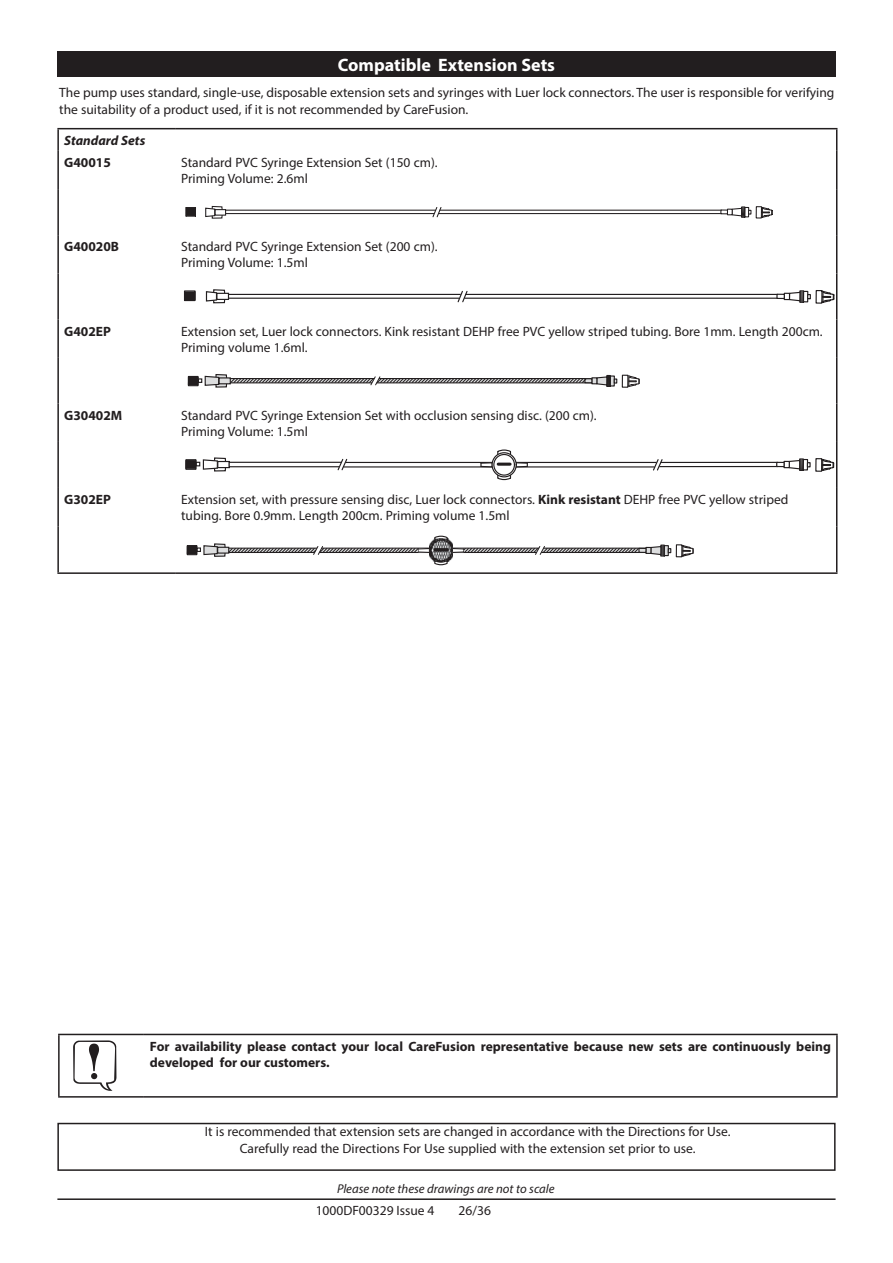
<style>
.page{position:relative;width:893px;height:1263px;background:#fff}
.page>*{position:absolute;margin:0;border:0;box-sizing:border-box;transform-origin:0 0}
.t1{font:63px "GWASENAEN";color:#221e1f}
.t2{font:700 18px "Myriad Pro";color:#fff}
.t3{font:13.5px/16.2px "Myriad Pro";color:#221e1f}
.t4{font:700 13.5px/16.2px "Myriad Pro";color:#221e1f}
.t5{font:italic 700 13.5px "Myriad Pro";color:#221e1f}
.t6{font:italic 12.75px "Myriad Pro";color:#221e1f}
.s1{font-weight:700}
</style>
<div class="page">
<hr style="left:57px;top:1198px;width:779px;height:2px;background:#221e1f">
<div style="left:57px;top:51px;width:779px;height:26px;background:#221e1f"></div>
<div style="left:57px;top:1123px;width:779px;height:48px;border:2px solid #221e1f"></div>
<hr style="left:57px;top:128px;width:118px;height:1px;background:#221e1f">
<hr style="left:57px;top:129px;width:2px;height:22px;background:#221e1f">
<hr style="left:175px;top:128px;width:662px;height:1px;background:#221e1f">
<svg style="left:836px;top:129px;width:1px;height:22px"></svg>
<hr style="left:57px;top:151px;width:2px;height:38px;background:#221e1f">
<hr style="left:836px;top:151px;width:1px;height:38px;background:#221e1f">
<hr style="left:57px;top:189px;width:2px;height:46px;background:#221e1f">
<hr style="left:836px;top:189px;width:1px;height:46px;background:#221e1f">
<hr style="left:57px;top:235px;width:2px;height:38px;background:#221e1f">
<hr style="left:836px;top:235px;width:1px;height:38px;background:#221e1f">
<hr style="left:57px;top:273px;width:2px;height:46px;background:#221e1f">
<hr style="left:836px;top:273px;width:1px;height:46px;background:#221e1f">
<hr style="left:57px;top:319px;width:2px;height:39px;background:#221e1f">
<hr style="left:836px;top:319px;width:1px;height:39px;background:#221e1f">
<hr style="left:57px;top:358px;width:2px;height:46px;background:#221e1f">
<hr style="left:836px;top:358px;width:1px;height:46px;background:#221e1f">
<hr style="left:57px;top:404px;width:2px;height:38px;background:#221e1f">
<hr style="left:836px;top:404px;width:1px;height:38px;background:#221e1f">
<hr style="left:57px;top:442px;width:2px;height:46px;background:#221e1f">
<hr style="left:836px;top:442px;width:1px;height:46px;background:#221e1f">
<hr style="left:57px;top:488px;width:2px;height:38px;background:#221e1f">
<hr style="left:836px;top:488px;width:1px;height:38px;background:#221e1f">
<hr style="left:57px;top:526px;width:2px;height:46px;background:#221e1f">
<hr style="left:836px;top:526px;width:1px;height:46px;background:#221e1f">
<hr style="left:57px;top:572px;width:118px;height:2px;background:#221e1f">
<hr style="left:175px;top:572px;width:662px;height:2px;background:#221e1f">
<hr style="left:226px;top:210px;width:209px;height:1px;background:#221e1f">
<hr style="left:226px;top:213px;width:208px;height:1px;background:#221e1f">
<svg style="left:185px;top:207px;width:11px;height:10px"></svg>
<svg style="left:205px;top:206px;width:18px;height:13px"></svg>
<div style="left:215px;top:209px;width:11px;height:7px;background:#fff;border:1px solid #221e1f"></div>
<hr style="left:440px;top:210px;width:281px;height:1px;background:#221e1f">
<hr style="left:439px;top:213px;width:282px;height:1px;background:#221e1f">
<svg style="left:432px;top:207px;width:10px;height:11px"></svg>
<div style="left:720px;top:209px;width:8px;height:5px;border:1px solid #221e1f"></div>
<svg style="left:721px;top:206px;width:52px;height:13px"></svg>
<div style="left:184px;top:290px;width:12px;height:11px;border:1px solid #221e1f"></div>
<svg style="left:185px;top:292px;width:10px;height:8px"></svg>
<svg style="left:205px;top:289px;width:629px;height:15px"></svg>
<div style="left:622px;top:375px;width:6px;height:13px;border:1px solid #221e1f"></div>
<svg style="left:627px;top:374px;width:13px;height:14px"></svg>
<svg style="left:188px;top:374px;width:429px;height:14px"></svg>
<div style="left:219px;top:377px;width:12px;height:7px;background:#dddedf;border:1px solid #221e1f"></div>
<div style="left:185px;top:459px;width:11px;height:11px;border:1px solid #221e1f"></div>
<svg style="left:186px;top:449px;width:648px;height:31px"></svg>
<div style="left:676px;top:544px;width:6px;height:13px;border:1px solid #221e1f"></div>
<svg style="left:681px;top:544px;width:13px;height:14px"></svg>
<svg style="left:187px;top:536px;width:484px;height:29px"></svg>
<hr style="left:58px;top:1034px;width:86px;height:1px;background:#221e1f">
<hr style="left:58px;top:1035px;width:2px;height:61px;background:#221e1f">
<hr style="left:144px;top:1034px;width:694px;height:1px;background:#221e1f">
<hr style="left:836px;top:1035px;width:2px;height:61px;background:#221e1f">
<hr style="left:58px;top:1096px;width:86px;height:1px;background:#221e1f">
<hr style="left:144px;top:1096px;width:694px;height:1px;background:#221e1f">
<h2 class="t2" style="left:338px;top:58px;width:219px">Compatible Extension Sets</h2>
<p class="t3" style="left:59px;top:86px;width:777px">The pump uses standard, single-use, disposable extension sets and syringes with Luer lock connectors. The user is responsible for verifying the suitability of a product used, if it is not recommended by CareFusion.</p>
<p class="t5" style="left:64px;top:135px;width:83px">Standard Sets</p>
<p class="t4" style="left:64px;top:155px;width:48px">G40015</p>
<p class="t3" style="left:181px;top:155px;width:258px">Standard PVC Syringe Extension Set (150 cm).<br>Priming Volume: 2.6ml</p>
<p class="t4" style="left:64px;top:240px;width:56px">G40020B</p>
<p class="t3" style="left:181px;top:240px;width:258px">Standard PVC Syringe Extension Set (200 cm).<br>Priming Volume: 1.5ml</p>
<p class="t4" style="left:64px;top:324px;width:48px">G402EP</p>
<p class="t3" style="left:181px;top:324px;width:643px">Extension set, Luer lock connectors. Kink resistant DEHP free PVC yellow striped tubing. Bore 1mm. Length 200cm.<br>Priming volume 1.6ml.</p>
<p class="t4" style="left:64px;top:408px;width:60px">G30402M</p>
<p class="t3" style="left:181px;top:408px;width:417px">Standard PVC Syringe Extension Set with occlusion sensing disc. (200 cm).<br>Priming Volume: 1.5ml</p>
<p class="t4" style="left:64px;top:493px;width:48px">G302EP</p>
<p class="t3" style="left:181px;top:493px;width:609px">Extension set, with pressure sensing disc, Luer lock connectors. <span class="s1">Kink resistant</span> DEHP free PVC yellow striped tubing. Bore 0.9mm. Length 200cm. Priming volume 1.5ml</p>
<h1 class="t1" style="left:65px;top:1032px;width:58px">A</h1>
<p class="t4" style="left:150px;top:1039px;width:682px">For availability please contact your local CareFusion representative because new sets are continuously being developed for our customers.</p>
<p class="t3" style="left:205px;top:1124px;width:527px;line-height:16.6px;text-align:center">It is recommended that extension sets are changed in accordance with the Directions for Use.<br>Carefully read the Directions For Use supplied with the extension set prior to use.</p>
<p class="t6" style="left:337px;top:1183px;width:219px">Please note these drawings are not to scale</p>
<p class="t3" style="left:316px;top:1202px;width:120px">1000DF00329 Issue 4</p>
<p class="t3" style="left:459px;top:1203px;width:34px">26/36</p>
</div>
